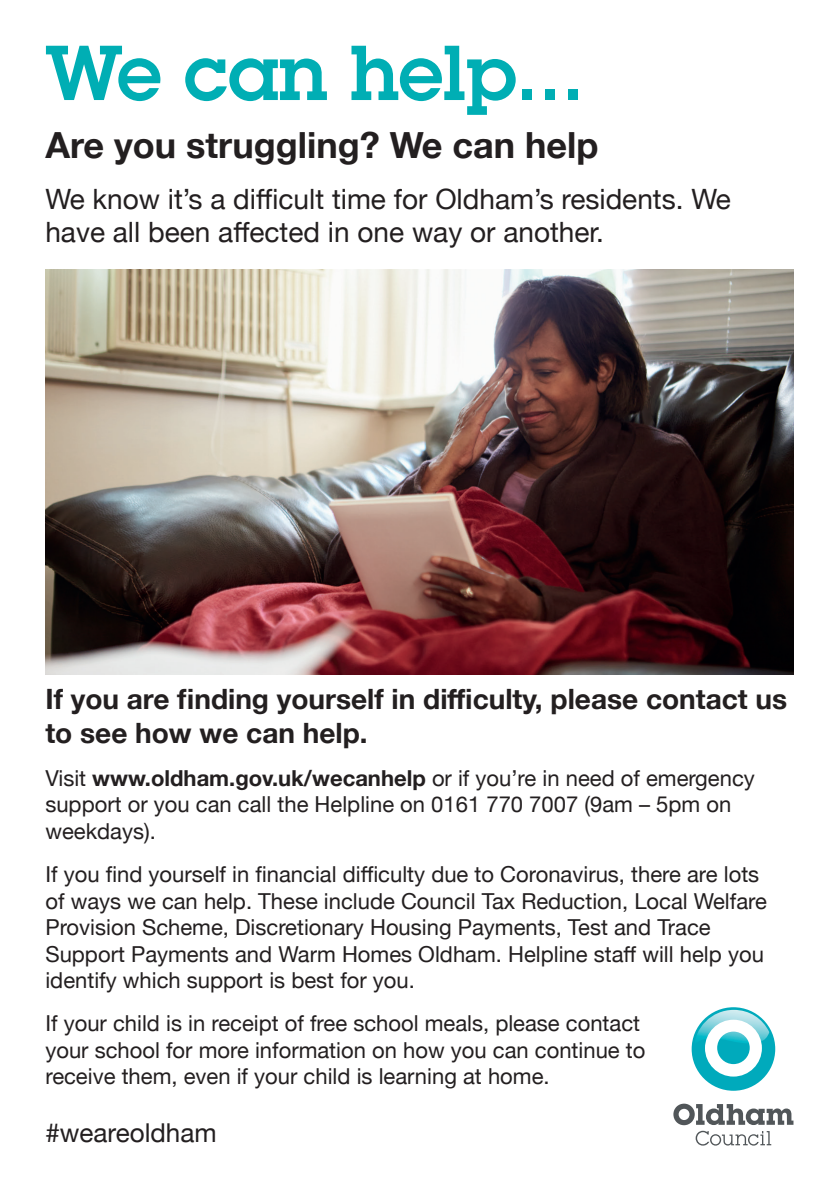
<style>
.page{position:relative;width:840px;height:1191px;background:#fff}
.page>*{position:absolute;margin:0;border:0;box-sizing:border-box;transform-origin:0 0}
.t1{font:600 76px "Lubalin Graph Std";color:#00aeb4}
.t2{font:700 36px "Helvetica Neue";color:#231f20}
.t3{font:28px/33.6px "Helvetica Neue";color:#231f20}
.t4{font:700 28px/33.6px "Helvetica Neue";color:#231f20}
.t5{font:26px "Helvetica Neue";color:#231f20}
.t6{font:22px/26.4px "Helvetica Neue";color:#231f20}
.s1{font-weight:700}
</style>
<div class="page">
<svg style="left:673px;top:1103px;width:120px;height:42px"></svg>
<div style="left:691px;top:1007px;width:83px;height:83px;background:#00aabc;border-radius:50%"></div>
<svg style="left:693px;top:1009px;width:75px;height:67px"></svg>
<img style="left:45px;top:270px;width:748px;height:405px">
<h1 class="t1" style="left:45px;top:23px;width:540px">We can help...</h1>
<h2 class="t2" style="left:45px;top:117px;width:554px">Are you struggling? We can help</h2>
<p class="t3" style="left:45px;top:184px;width:686px">We know it’s a difficult time for Oldham’s residents. We have all been affected in one way or another.</p>
<p class="t4" style="left:45px;top:683px;width:743px">If you are finding yourself in difficulty, please contact us to see how we can help.</p>
<p class="t6" style="left:45px;top:766px;width:710px">Visit <span class="s1">www.oldham.gov.uk/wecanhelp</span> or if you’re in need of emergency support or you can call the Helpline on 0161 770 7007 (9am – 5pm on weekdays).</p>
<p class="t6" style="left:45px;top:862px;width:722px">If you find yourself in financial difficulty due to Coronavirus, there are lots of ways we can help. These include Council Tax Reduction, Local Welfare Provision Scheme, Discretionary Housing Payments, Test and Trace Support Payments and Warm Homes Oldham. Helpline staff will help you identify which support is best for you.</p>
<p class="t6" style="left:45px;top:1011px;width:601px">If your child is in receipt of free school meals, please contact your school for more information on how you can continue to receive them, even if your child is learning at home.</p>
<p class="t5" style="left:45px;top:1114px;width:172px">#weareoldham</p>
</div>
